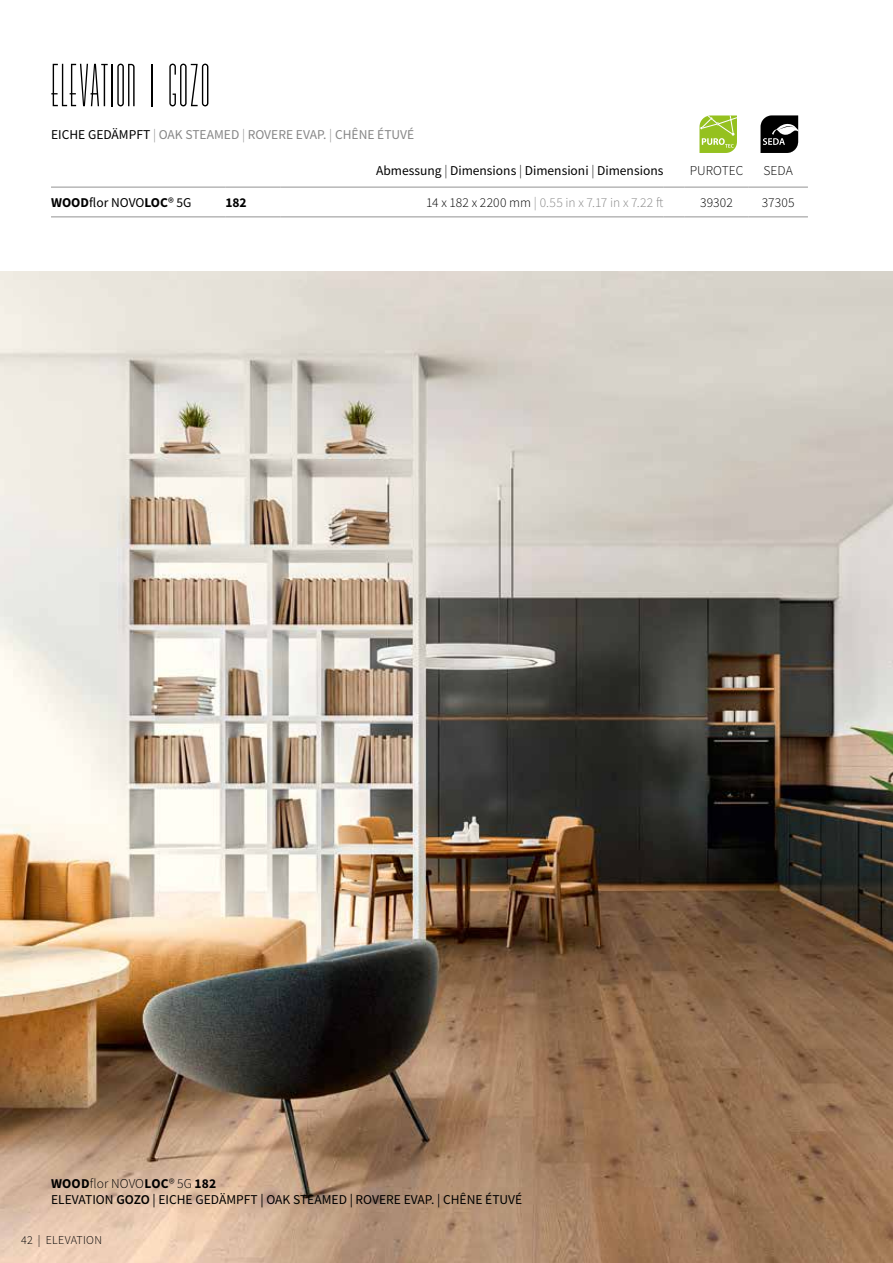
<style>
.page{position:relative;width:893px;height:1263px;background:#fff}
.page>*{position:absolute;margin:0;border:0;box-sizing:border-box;transform-origin:0 0}
.t1{font:300 69px "Valencia";letter-spacing:.015em;color:#000}
.t2{font:13.5px/15.8px "Source Sans Pro";color:#000}
.t3{font:13.5px "Source Sans Pro";color:#878787}
.t4{font:300 13.5px "Source Sans Pro";color:#878787}
.t5{font:300 13.5px "Source Sans Pro";letter-spacing:.005em;color:#000}
.t6{font:700 13.5px "Source Sans Pro";color:#000}
.t7{font:300 12px "Source Sans Pro";letter-spacing:.02em;color:#000}
.s1{color:#000}
.s2{font-weight:300}
.s3{font-weight:700}
.s4{font-weight:600}
</style>
<div class="page">
<img style="left:0;top:272px;width:893px;height:991px">
<hr style="left:51px;top:187px;width:174px;height:1px;background:#929292">
<hr style="left:225px;top:187px;width:56px;height:1px;background:#929292">
<hr style="left:281px;top:187px;width:382px;height:1px;background:#929292">
<svg style="left:663px;top:187px;width:22px;height:1px"></svg>
<hr style="left:685px;top:187px;width:63px;height:1px;background:#929292">
<hr style="left:748px;top:187px;width:60px;height:1px;background:#929292">
<hr style="left:51px;top:217px;width:174px;height:1px;background:#929292">
<hr style="left:225px;top:217px;width:56px;height:1px;background:#929292">
<hr style="left:281px;top:217px;width:382px;height:1px;background:#929292">
<svg style="left:663px;top:217px;width:22px;height:1px"></svg>
<hr style="left:685px;top:217px;width:63px;height:1px;background:#929292">
<hr style="left:748px;top:217px;width:60px;height:1px;background:#929292">
<svg style="left:699px;top:115px;width:38px;height:38px"></svg>
<svg style="left:761px;top:115px;width:37px;height:38px"></svg>
<h1 class="t1" style="left:51px;top:42px;width:160px">ELEVATION i GOZO</h1>
<p class="t3" style="left:51px;top:126px;width:365px"><span class="s1">EICHE GEDÄMPFT</span> <span class="s2">|</span> OAK STEAMED <span class="s2">|</span> ROVERE EVAP. <span class="s2">|</span> CHÊNE ÉTUVÉ</p>
<p class="t2" style="left:376px;top:163px;width:289px">Abmessung <span class="s2">|</span> Dimensions <span class="s2">|</span> Dimensioni <span class="s2">|</span> Dimensions</p>
<p class="t5" style="left:690px;top:162px;width:55px">PUROTEC</p>
<p class="t5" style="left:763px;top:162px;width:31px">SEDA</p>
<p class="t2" style="left:51px;top:195px;width:142px"><span class="s3">WOOD</span>flor NOVO<span class="s3">LOC</span>® 5G</p>
<p class="t6" style="left:225px;top:193px;width:23px">182</p>
<p class="t4" style="left:426px;top:194px;width:239px"><span class="s1">14 x 182 x 2200 mm</span> | 0.55 in x 7.17 in x 7.22 ft</p>
<p class="t5" style="left:700px;top:194px;width:34px">39302</p>
<p class="t5" style="left:762px;top:194px;width:34px">37305</p>
<p class="t2" style="left:51px;top:1175px;width:473px"><span class="s3">WOOD</span><span class="s2">flor NOVO</span><span class="s3">LOC</span><span class="s2">® 5G</span> <span class="s3">182<br></span>ELEVATION <span class="s4">GOZO</span> | EICHE GEDÄMPFT | OAK STEAMED | ROVERE EVAP. | CHÊNE ÉTUVÉ</p>
<p class="t7" style="left:21px;top:1232px;width:82px">42 | ELEVATION</p>
</div>
